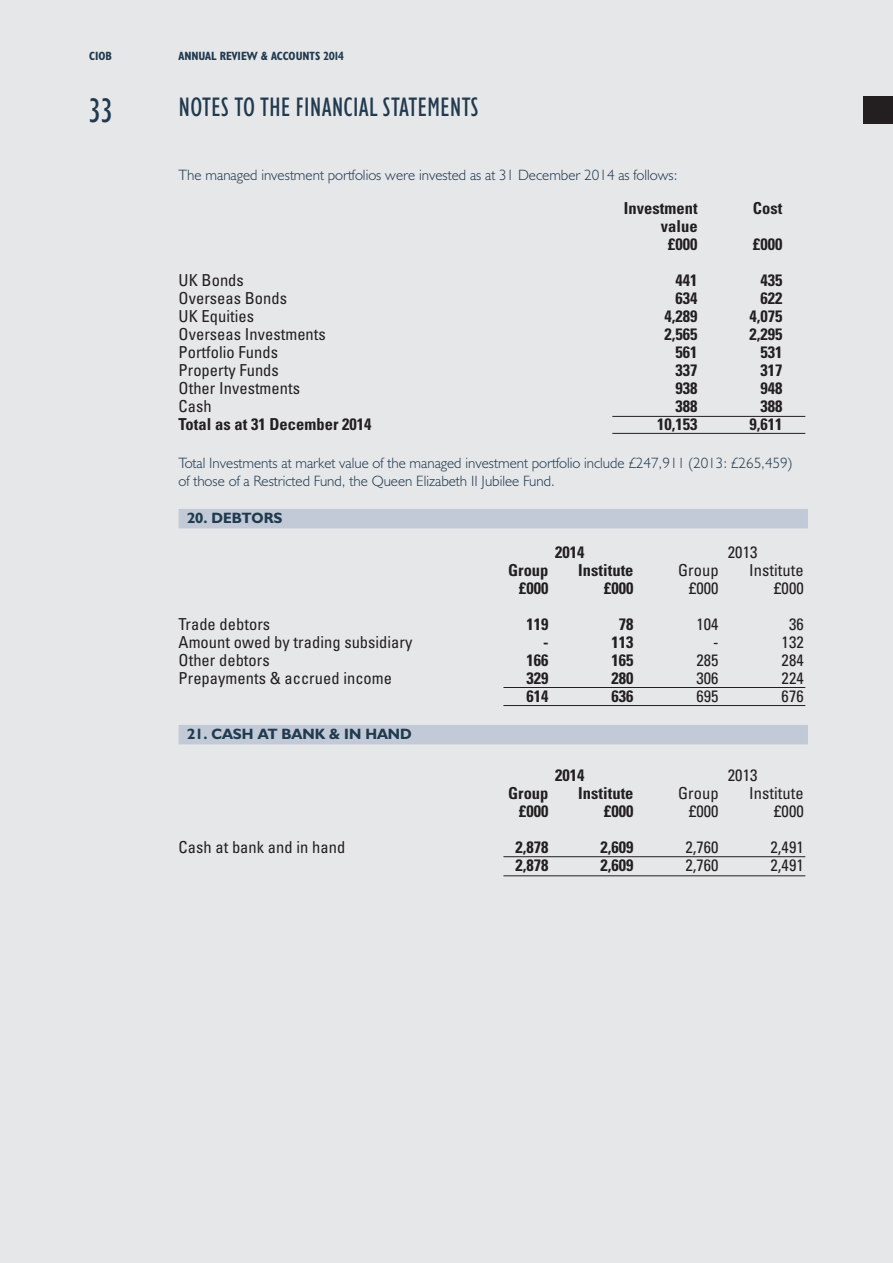
<style>
.page{position:relative;width:893px;height:1263px;background:#e6e7e9}
.page>*{position:absolute;margin:0;border:0;box-sizing:border-box;transform-origin:0 0}
.t1{font:condensed 34.5px "Humanist 521 BT";color:#213a4f}
.t2{font:condensed 27px "Humanist 521 BT";color:#213a4f}
.t3{font:condensed 16.5px "Univers";color:#231f20}
.t4{font:700 condensed 16.5px/18px "Univers";color:#231f20;text-align:center}
.Main_body_10_12_Hum{font:300 15px/18px "Humanist 521 BT";color:#213a4f}
.TABLE_HEADER{font:700 15px "Humanist 521 BT";color:#213a4f}
.t5{font:700 condensed 12px "Humanist 521 BT";color:#213a4f}
</style>
<div class="page">
<div style="left:179px;top:509px;width:629px;height:19px;background:#c1cad6"></div>
<div style="left:179px;top:725px;width:629px;height:19px;background:#c1cad6"></div>
<hr style="left:612px;top:416px;width:193px;height:1px;background:#231f20">
<hr style="left:503px;top:687px;width:302px;height:1px;background:#231f20">
<hr style="left:503px;top:856px;width:302px;height:1px;background:#231f20">
<hr style="left:612px;top:433px;width:193px;height:1px;background:#231f20">
<hr style="left:503px;top:705px;width:302px;height:1px;background:#231f20">
<hr style="left:503px;top:875px;width:302px;height:1px;background:#231f20">
<div style="left:863px;top:96px;width:30px;height:27px;background:#231f20"></div>
<p class="t5" style="left:89px;top:49px;width:24px">CIOB</p>
<p class="t5" style="left:179px;top:49px;width:167px">ANNUAL REVIEW &amp; ACCOUNTS 2014</p>
<p class="t1" style="left:89px;top:90px;width:25px">33</p>
<p class="t2" style="left:179px;top:92px;width:302px">NOTES TO THE FINANCIAL STATEMENTS</p>
<p class="Main_body_10_12_Hum" style="left:179px;top:165px;width:500px">The managed investment portfolios were invested as at 31 December 2014 as follows:</p>
<p class="t4" style="left:624px;top:199px;width:75px">Investment</p>
<p class="t4" style="left:753px;top:199px;width:31px">Cost</p>
<p class="t4" style="left:661px;top:217px;width:38px">value £000</p>
<p class="t4" style="left:753px;top:235px;width:31px">£000</p>
<p class="t3" style="left:179px;top:270px;width:67px">UK Bonds</p>
<p class="t4" style="left:676px;top:271px;width:24px">441</p>
<p class="t4" style="left:760px;top:271px;width:24px">435</p>
<p class="t3" style="left:179px;top:288px;width:110px">Overseas Bonds</p>
<p class="t4" style="left:676px;top:289px;width:24px">634</p>
<p class="t4" style="left:760px;top:289px;width:24px">622</p>
<p class="t3" style="left:179px;top:306px;width:77px">UK Equities</p>
<p class="t4" style="left:664px;top:307px;width:35px">4,289</p>
<p class="t4" style="left:749px;top:307px;width:35px">4,075</p>
<p class="t3" style="left:179px;top:324px;width:149px">Overseas Investments</p>
<p class="t4" style="left:664px;top:325px;width:35px">2,565</p>
<p class="t4" style="left:749px;top:325px;width:35px">2,295</p>
<p class="t3" style="left:179px;top:342px;width:101px">Portfolio Funds</p>
<p class="t4" style="left:676px;top:343px;width:24px">561</p>
<p class="t4" style="left:760px;top:343px;width:24px">531</p>
<p class="t3" style="left:179px;top:360px;width:102px">Property Funds</p>
<p class="t4" style="left:676px;top:361px;width:24px">337</p>
<p class="t4" style="left:760px;top:361px;width:24px">317</p>
<p class="t3" style="left:179px;top:378px;width:123px">Other Investments</p>
<p class="t4" style="left:676px;top:379px;width:24px">938</p>
<p class="t4" style="left:760px;top:379px;width:24px">948</p>
<p class="t3" style="left:179px;top:396px;width:35px">Cash</p>
<p class="t4" style="left:676px;top:397px;width:24px">388</p>
<p class="t4" style="left:760px;top:397px;width:24px">388</p>
<p class="t4" style="left:179px;top:415px;width:195px">Total as at 31 December 2014</p>
<p class="t4" style="left:657px;top:415px;width:42px">10,153</p>
<p class="t4" style="left:749px;top:415px;width:35px">9,611</p>
<p class="Main_body_10_12_Hum" style="left:179px;top:453px;width:615px">Total Investments at market value of the managed investment portfolio include £247,911 (2013: £265,459) of those of a Restricted Fund, the Queen Elizabeth II Jubilee Fund.</p>
<p class="TABLE_HEADER" style="left:187px;top:509px;width:97px">20. DEBTORS</p>
<p class="t4" style="left:555px;top:543px;width:31px">2014</p>
<p class="t3" style="left:728px;top:541px;width:31px">2013</p>
<p class="t4" style="left:508px;top:561px;width:42px">Group</p>
<p class="t4" style="left:578px;top:561px;width:57px">Institute</p>
<p class="t3" style="left:678px;top:559px;width:42px">Group</p>
<p class="t3" style="left:749px;top:559px;width:56px">Institute</p>
<p class="t4" style="left:519px;top:579px;width:31px">£000</p>
<p class="t4" style="left:604px;top:579px;width:31px">£000</p>
<p class="t3" style="left:689px;top:577px;width:31px">£000</p>
<p class="t3" style="left:774px;top:577px;width:31px">£000</p>
<p class="t3" style="left:179px;top:613px;width:93px">Trade debtors</p>
<p class="t4" style="left:526px;top:615px;width:24px">119</p>
<p class="t4" style="left:619px;top:615px;width:16px">78</p>
<p class="t3" style="left:697px;top:613px;width:24px">104</p>
<p class="t3" style="left:789px;top:613px;width:16px">36</p>
<p class="t3" style="left:179px;top:631px;width:235px">Amount owed by trading subsidiary</p>
<p class="t4" style="left:543px;top:633px;width:7px">-</p>
<p class="t4" style="left:611px;top:633px;width:24px">113</p>
<p class="t3" style="left:713px;top:631px;width:7px">-</p>
<p class="t3" style="left:782px;top:631px;width:24px">132</p>
<p class="t3" style="left:179px;top:649px;width:93px">Other debtors</p>
<p class="t4" style="left:526px;top:651px;width:24px">166</p>
<p class="t4" style="left:611px;top:651px;width:24px">165</p>
<p class="t3" style="left:697px;top:649px;width:24px">285</p>
<p class="t3" style="left:782px;top:649px;width:24px">284</p>
<p class="t3" style="left:179px;top:667px;width:215px">Prepayments &amp; accrued income</p>
<p class="t4" style="left:526px;top:669px;width:24px">329</p>
<p class="t4" style="left:611px;top:669px;width:24px">280</p>
<p class="t3" style="left:697px;top:667px;width:24px">306</p>
<p class="t3" style="left:782px;top:667px;width:24px">224</p>
<p class="t4" style="left:526px;top:687px;width:24px">614</p>
<p class="t4" style="left:611px;top:687px;width:24px">636</p>
<p class="t3" style="left:697px;top:685px;width:24px">695</p>
<p class="t3" style="left:782px;top:685px;width:24px">676</p>
<p class="TABLE_HEADER" style="left:187px;top:725px;width:226px">21. CASH AT BANK &amp; IN HAND</p>
<p class="t4" style="left:555px;top:766px;width:31px">2014</p>
<p class="t3" style="left:728px;top:764px;width:31px">2013</p>
<p class="t4" style="left:508px;top:784px;width:42px">Group</p>
<p class="t4" style="left:578px;top:784px;width:57px">Institute</p>
<p class="t3" style="left:678px;top:782px;width:42px">Group</p>
<p class="t3" style="left:749px;top:782px;width:56px">Institute</p>
<p class="t4" style="left:519px;top:802px;width:31px">£000</p>
<p class="t4" style="left:604px;top:802px;width:31px">£000</p>
<p class="t3" style="left:689px;top:800px;width:31px">£000</p>
<p class="t3" style="left:774px;top:800px;width:31px">£000</p>
<p class="t3" style="left:179px;top:836px;width:168px">Cash at bank and in hand</p>
<p class="t4" style="left:515px;top:838px;width:35px">2,878</p>
<p class="t4" style="left:600px;top:838px;width:35px">2,609</p>
<p class="t3" style="left:685px;top:836px;width:35px">2,760</p>
<p class="t3" style="left:771px;top:836px;width:35px">2,491</p>
<p class="t4" style="left:515px;top:856px;width:35px">2,878</p>
<p class="t4" style="left:600px;top:856px;width:35px">2,609</p>
<p class="t3" style="left:685px;top:854px;width:35px">2,760</p>
<p class="t3" style="left:771px;top:854px;width:35px">2,491</p>
</div>
